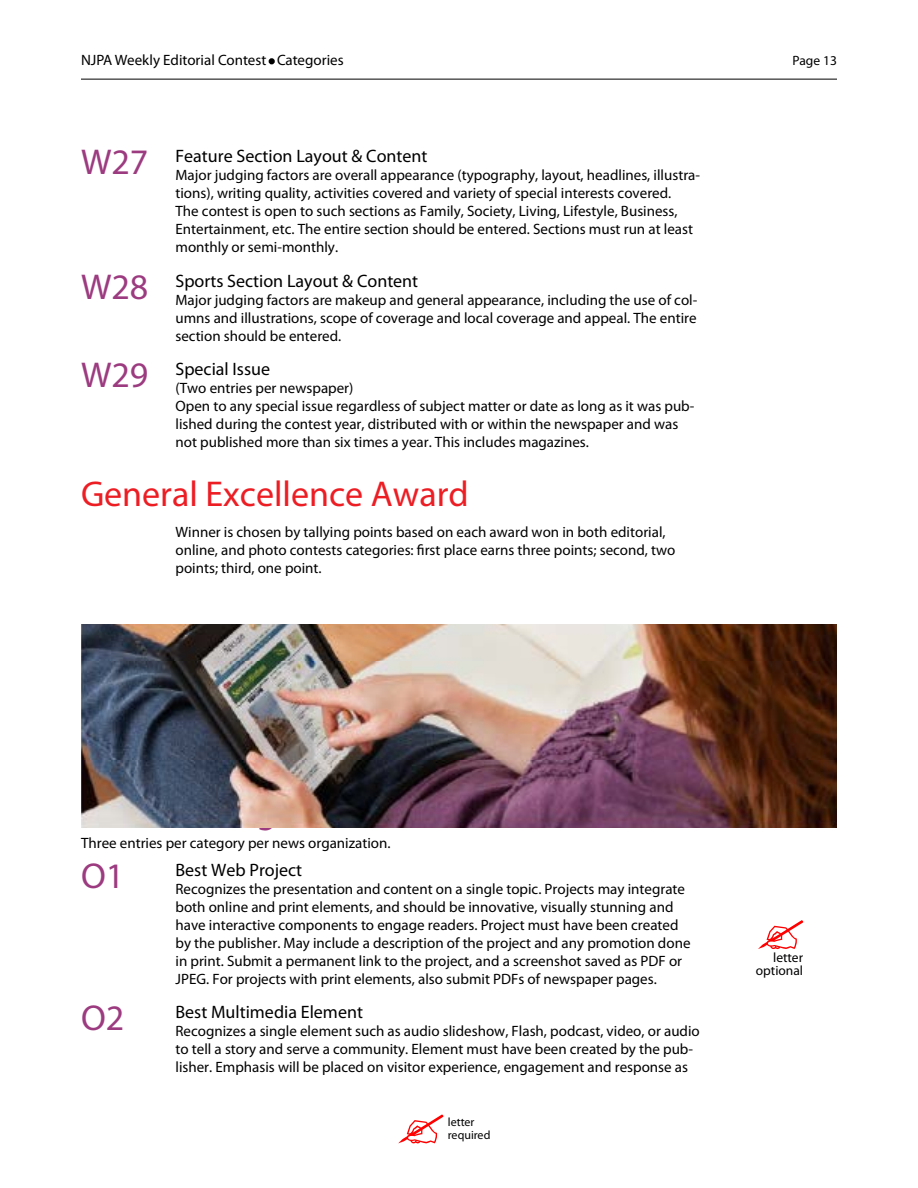
<style>
.page{position:relative;width:918px;height:1188px;background:#fff}
.page>*{position:absolute;margin:0;border:0;box-sizing:border-box;transform-origin:0 0}
.t1{font:36px "Myriad Pro";color:#ed1d24}
.t2{font:36px "Myriad Pro";color:#9c3b80}
.t3{font:18px "Myriad Pro";color:#000}
.t4{font:15px/18px "Myriad Pro";color:#000}
.t5{font:13.5px/13.5px "Myriad Pro";color:#000;text-align:right}
.t6{font:12px/13.5px "Myriad Pro";color:#000}
.s1{font-size:36px;color:#9c3b80}
</style>
<div class="page">
<hr style="left:81px;top:79px;width:756px;height:1px;background:#000">
<svg style="left:269px;top:58px;width:6px;height:6px"></svg>
<svg style="left:398px;top:1115px;width:45px;height:28px"></svg>
<svg style="left:758px;top:920px;width:45px;height:29px"></svg>
<img style="left:81px;top:625px;width:756px;height:202px">
<p class="t4" style="left:81px;top:51px;width:264px">NJPA Weekly Editorial Contest • Categories</p>
<p class="t5" style="left:793px;top:54px;width:46px">Page 13</p>
<p class="t3" style="left:81px;top:145px;width:348px"><span class="s1">W27</span> Feature Section Layout &amp; Content</p>
<p class="t4" style="left:175px;top:166px;width:526px">Major judging factors are overall appearance (typography, layout, headlines, illustra&shy;tions), writing quality, activities covered and variety of special interests covered.<br>The contest is open to such sections as Family, Society, Living, Lifestyle, Business, Entertainment, etc. The entire section should be entered. Sections must run at least monthly or semi-monthly.</p>
<p class="t3" style="left:81px;top:270px;width:339px"><span class="s1">W28</span> Sports Section Layout &amp; Content</p>
<p class="t4" style="left:175px;top:291px;width:523px;text-align:justify">Major judging factors are makeup and general appearance, including the use of col&shy;umns and illustrations, scope of coverage and local coverage and appeal. The entire section should be entered.</p>
<p class="t3" style="left:81px;top:358px;width:191px"><span class="s1">W29</span> Special Issue</p>
<p class="t4" style="left:175px;top:379px;width:520px">(Two entries per newspaper)<br>Open to any special issue regardless of subject matter or date as long as it was pub&shy;lished during the contest year, distributed with or within the newspaper and was not published more than six times a year. This includes magazines.</p>
<h1 class="t1" style="left:81px;top:472px;width:389px">General Excellence Award</h1>
<p class="t4" style="left:176px;top:523px;width:501px">Winner is chosen by tallying points based on each award won in both editorial, online, and photo contests categories: first place earns three points; second, two points; third, one point.</p>
<p class="t4" style="left:81px;top:834px;width:311px">Three entries per category per news organization.</p>
<h1 class="t2" style="left:81px;top:853px;width:45px">O1</h1>
<p class="t3" style="left:176px;top:859px;width:128px">Best Web Project</p>
<p class="t4" style="left:176px;top:879px;width:517px">Recognizes the presentation and content on a single topic. Projects may integrate both online and print elements, and should be innovative, visually stunning and have interactive components to engage readers. Project must have been created by the publisher. May include a description of the project and any promotion done in print. Submit a permanent link to the project, and a screenshot saved as PDF or JPEG. For projects with print elements, also submit PDFs of newspaper pages.</p>
<h1 class="t2" style="left:81px;top:996px;width:45px">O2</h1>
<p class="t3" style="left:176px;top:1001px;width:189px">Best Multimedia Element</p>
<p class="t4" style="left:175px;top:1022px;width:526px">Recognizes a single element such as audio slideshow, Flash, podcast, video, or audio to tell a story and serve a community. Element must have been created by the pub&shy;lisher. Emphasis will be placed on visitor experience, engagement and response as</p>
<p class="t6" style="left:448px;top:1115px;width:44px">letter required</p>
<p class="t5" style="left:756px;top:950px;width:49px">letter optional</p>
</div>
